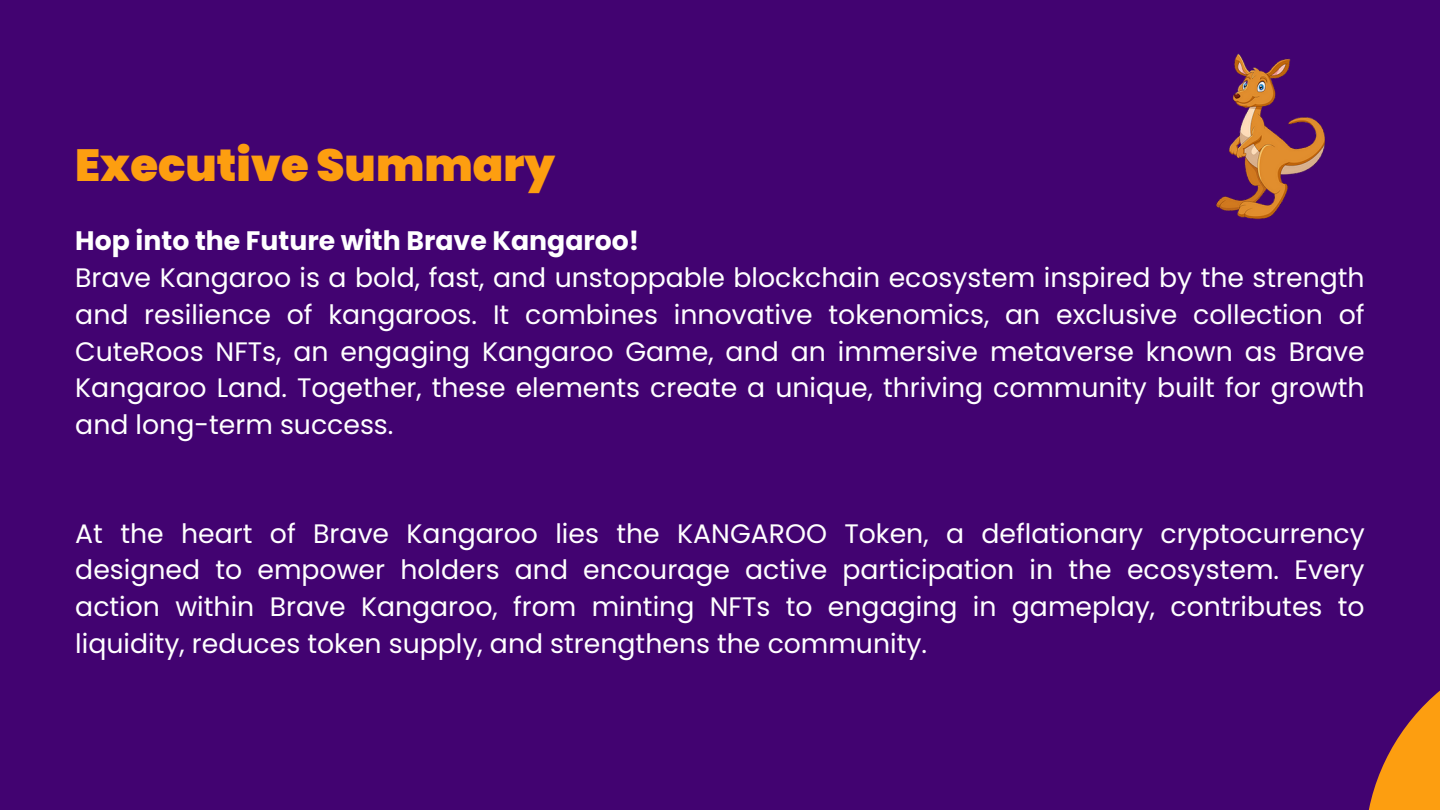
<style>
.page{position:relative;width:1440px;height:810px;background:#420371}
.page>*{position:absolute;margin:0;border:0;box-sizing:border-box;transform-origin:0 0}
.t1{font:900 45px "Poppins";color:#fd9e10}
.t2{font:26.7px/36.8px "Poppins";color:#fff;text-align:justify}
.t3{font:700 26.7px "Poppins";color:#fff}
</style>
<div class="page">
<svg style="left:1368px;top:690px;width:72px;height:120px;fill:#fd9e10"></svg>
<img style="left:1216px;top:53px;width:109px;height:167px">
<p class="t1" style="left:75px;top:134px;width:481px">Executive Summary</p>
<h1 class="t3" style="left:75px;top:222px;width:566px">Hop into the Future with Brave Kangaroo!</h1>
<p class="t2" style="left:75px;top:259px;width:1291px">Brave Kangaroo is a bold, fast, and unstoppable blockchain ecosystem inspired by the strength and resilience of kangaroos. It combines innovative tokenomics, an exclusive collection of CuteRoos NFTs, an engaging Kangaroo Game, and an immersive metaverse known as Brave Kangaroo Land. Together, these elements create a unique, thriving community built for growth and long-term success.</p>
<p class="t2" style="left:75px;top:515px;width:1291px">At the heart of Brave Kangaroo lies the KANGAROO Token, a deflationary cryptocurrency designed to empower holders and encourage active participation in the ecosystem. Every action within Brave Kangaroo, from minting NFTs to engaging in gameplay, contributes to liquidity, reduces token supply, and strengthens the community.</p>
</div>
